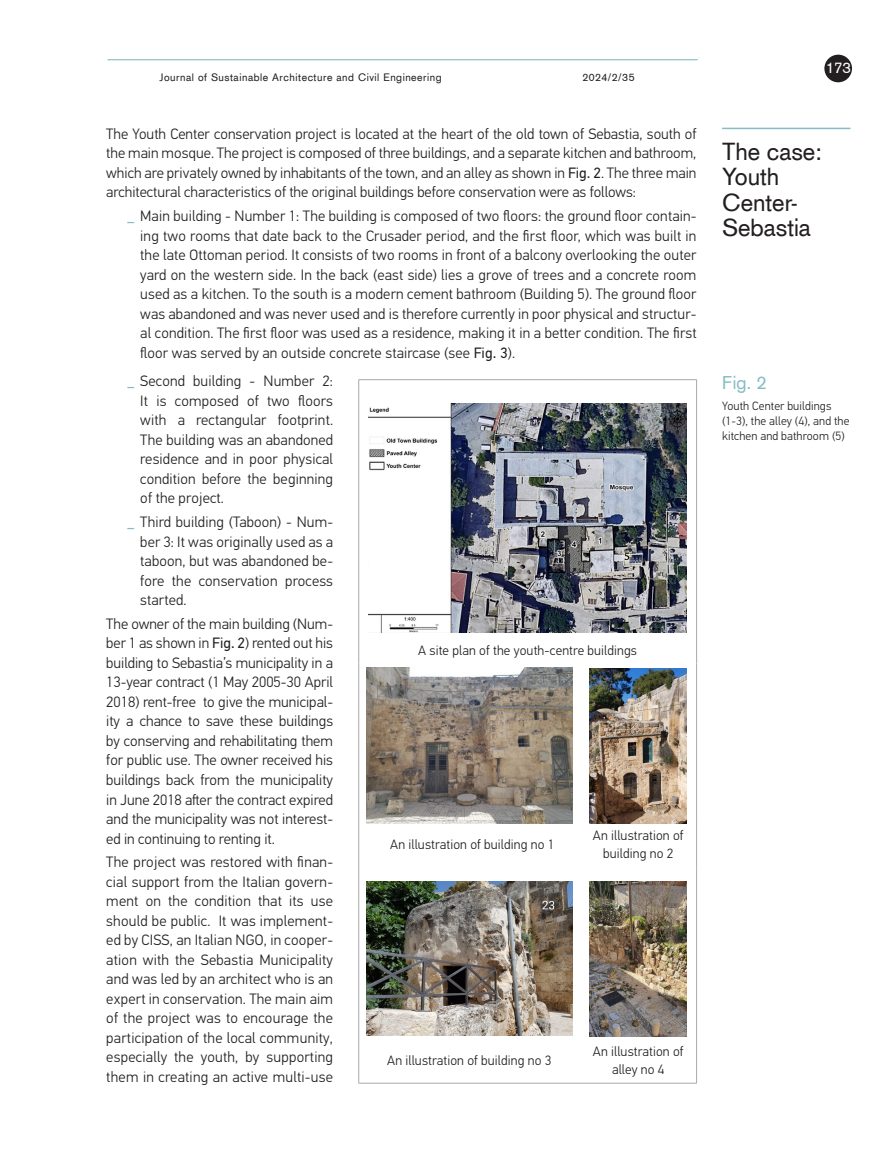
<style>
.page{position:relative;width:893px;height:1149px;background:#fff}
.page>*{position:absolute;margin:0;border:0;box-sizing:border-box;transform-origin:0 0}
.Kairinis_pavadinimas{font:24px/25.5px "Akzidenz Grotesk";color:#231f20}
.Fig_pav_2{font:18px "Akzidenz Grotesk";color:#85bdc5}
.pagrindinis{font:300 15px/19.5px "PF Din Text Pro";letter-spacing:.01em;color:#231f20;text-align:justify}
.t1{font:15px "Akzidenz Grotesk";color:#fff}
.t2{font:13.95px "Times New Roman";letter-spacing:-.005em;color:#000}
.Lenteles_pagr__text{font:300 13.5px/18px "PF Din Text Pro";letter-spacing:.01em;color:#231f20;text-align:center}
.FIG_tekstas{font:300 12px/15px "PF Din Text Pro";letter-spacing:.01em;color:#231f20}
.t3{font:11.1px "Times New Roman";color:#000}
.t4{font:10.5px "Akzidenz Grotesk";letter-spacing:.05em;color:#231f20}
.t5{font:8.55px "Times New Roman";letter-spacing:-.005em;color:#000}
.s1{font-weight:400}
.s2{font-weight:700;font-size:13.5px;color:#85bdc5}
</style>
<div class="page">
<hr style="left:108px;top:59px;width:590px;height:1px;background:#85bdc5">
<div style="left:824px;top:55px;width:28px;height:27px;background:#231f20;border-radius:50%"></div>
<hr style="left:722px;top:128px;width:128px;height:1px;background:#85bdc5">
<hr style="left:358px;top:379px;width:222px;height:1px;background:#a8a9ad">
<hr style="left:358px;top:380px;width:1px;height:252px;background:#a8a9ad">
<hr style="left:580px;top:379px;width:117px;height:1px;background:#a8a9ad">
<hr style="left:696px;top:380px;width:1px;height:252px;background:#a8a9ad">
<hr style="left:358px;top:632px;width:1px;height:31px;background:#a8a9ad">
<hr style="left:696px;top:632px;width:1px;height:31px;background:#a8a9ad">
<hr style="left:358px;top:663px;width:1px;height:159px;background:#a8a9ad">
<hr style="left:696px;top:663px;width:1px;height:159px;background:#a8a9ad">
<hr style="left:358px;top:822px;width:1px;height:46px;background:#a8a9ad">
<hr style="left:696px;top:822px;width:1px;height:46px;background:#a8a9ad">
<hr style="left:358px;top:868px;width:1px;height:167px;background:#a8a9ad">
<hr style="left:696px;top:868px;width:1px;height:167px;background:#a8a9ad">
<hr style="left:358px;top:1035px;width:1px;height:47px;background:#a8a9ad">
<hr style="left:696px;top:1035px;width:1px;height:47px;background:#a8a9ad">
<hr style="left:358px;top:1082px;width:222px;height:1px;background:#a8a9ad">
<hr style="left:580px;top:1082px;width:117px;height:1px;background:#a8a9ad">
<img style="left:369px;top:403px;width:318px;height:229px">
<img style="left:366px;top:667px;width:207px;height:155px">
<img style="left:589px;top:668px;width:97px;height:154px">
<img style="left:366px;top:881px;width:207px;height:154px">
<img style="left:590px;top:881px;width:97px;height:154px">
<p class="t4" style="left:159px;top:70px;width:284px">Journal of Sustainable Architecture and Civil Engineering</p>
<p class="t4" style="left:582px;top:70px;width:54px">2024/2/35</p>
<p class="pagrindinis" style="left:106px;top:124px;width:592px">The Youth Center conservation project is located at the heart of the old town of Sebastia, south of the main mosque. The project is composed of three buildings, and a separate kitchen and bathroom, which are privately owned by inhabitants of the town, and an alley as shown in <span class="s1">Fig. 2</span>. The three main architectural characteristics of the original buildings before conservation were as follows:</p>
<p class="pagrindinis" style="left:140px;top:206px;width:558px;text-indent:-13px"><span class="s2">_</span> Main building - Number 1: The building is composed of two floors: the ground floor contain&shy;ing two rooms that date back to the Crusader period, and the first floor, which was built in the late Ottoman period. It consists of two rooms in front of a balcony overlooking the outer yard on the western side. In the back (east side) lies a grove of trees and a concrete room used as a kitchen. To the south is a modern cement bathroom (Building 5). The ground floor was abandoned and was never used and is therefore currently in poor physical and structur&shy;al condition. The first floor was used as a residence, making it in a better condition. The first floor was served by an outside concrete staircase (see <span class="s1">Fig. 3</span>).</p>
<p class="pagrindinis" style="left:140px;top:371px;width:194px;text-indent:-13px"><span class="s2">_</span> Second building - Number 2:<br>It is composed of two floors with a rectangular footprint.<br>The building was an abandoned residence and in poor physical condition before the beginning of the project.</p>
<p class="pagrindinis" style="left:140px;top:512px;width:194px;text-indent:-13px"><span class="s2">_</span> Third building (Taboon) - Num&shy;ber 3: It was originally used as a taboon, but was abandoned be&shy;fore the conservation process started.</p>
<p class="pagrindinis" style="left:106px;top:614px;width:228px">The owner of the main building (Num&shy;ber 1 as shown in <span class="s1">Fig. 2</span>) rented out his building to Sebastia’s municipality in a 13-year contract (1 May 2005-30 April 2018) rent-free to give the municipal&shy;ity a chance to save these buildings by conserving and rehabilitating them for public use. The owner received his buildings back from the municipality in June 2018 after the contract expired and the municipality was not interest&shy;ed in continuing to renting it.</p>
<p class="pagrindinis" style="left:106px;top:852px;width:228px">The project was restored with finan&shy;cial support from the Italian govern&shy;ment on the condition that its use should be public. It was implement&shy;ed by CISS, an Italian NGO, in cooper&shy;ation with the Sebastia Municipality and was led by an architect who is an expert in conservation. The main aim of the project was to encourage the participation of the local community, especially the youth, by supporting them in creating an active multi-use</p>
<p class="Lenteles_pagr__text" style="left:418px;top:641px;width:220px">A site plan of the youth-centre buildings</p>
<p class="t5" style="left:458px;top:644px;width:140px">A site plan of the youth-centre buildings</p>
<p class="Lenteles_pagr__text" style="left:390px;top:834px;width:166px">An illustration of building no 1</p>
<p class="Lenteles_pagr__text" style="left:593px;top:825px;width:92px">An illustration of building no 2</p>
<p class="t2" style="left:226px;top:857px;width:175px">An illustration of building no 1</p>
<p class="t3" style="left:394px;top:834px;width:139px">An illustration of building no 1</p>
<p class="Lenteles_pagr__text" style="left:387px;top:1050px;width:166px">An illustration of building no 3</p>
<p class="Lenteles_pagr__text" style="left:593px;top:1041px;width:92px">An illustration of alley no 4</p>
<p class="t2" style="left:226px;top:1065px;width:175px">An illustration of building no 3</p>
<p class="t1" style="left:826px;top:58px;width:27px">173</p>
<p class="Kairinis_pavadinimas" style="left:722px;top:138px;width:102px">The case:<br>Youth<br>Center-<br>Sebastia</p>
<p class="Fig_pav_2" style="left:722px;top:370px;width:46px">Fig. 2</p>
<p class="FIG_tekstas" style="left:722px;top:398px;width:129px">Youth Center buildings (1-3), the alley (4), and the kitchen and bathroom (5)</p>
</div>
